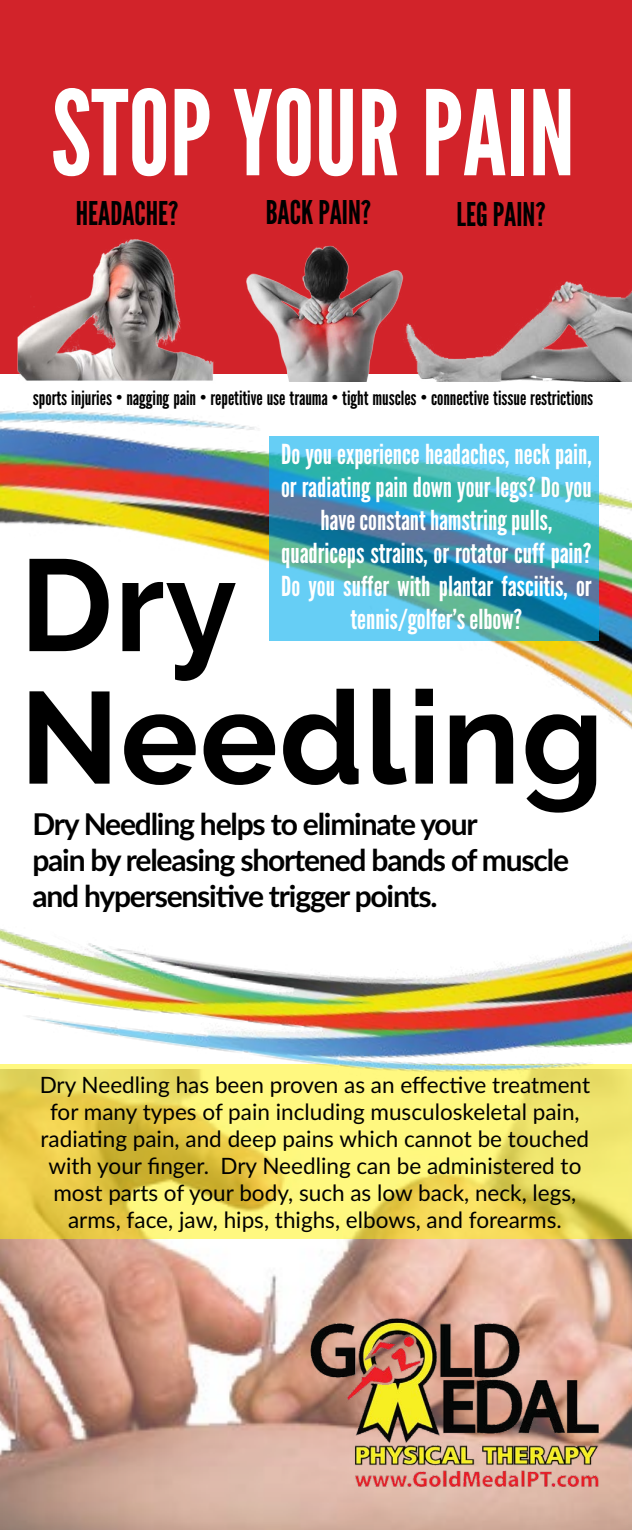
<style>
.page{position:relative;width:632px;height:1530px;background:#fff}
.page>*{position:absolute;margin:0;border:0;box-sizing:border-box;transform-origin:0 0}
.t1{font:700 130px/132.5px "Raleway";letter-spacing:.01em;color:#000}
.t2{font:117.5px "League Gothic";color:#fff}
.t3{font:32.75px "League Gothic";color:#000}
.t4{font:700 30px/36px "Lato";letter-spacing:-.04em;color:#000}
.t5{font:27.5px/33px "League Gothic";color:#fff;text-align:center}
.t6{font:22.5px/27px "Lato";color:#000;text-align:center}
.t7{font:19.5px "League Gothic";color:#000}
</style>
<div class="page">
<img style="left:0;top:1239px;width:631px;height:291px">
<svg style="left:0;top:1099px;width:631px;height:140px"></svg>
<div style="left:0;top:0;width:631px;height:374px;background:#d2232a"></div>
<img style="left:228px;top:1293px;width:403px;height:237px">
<img style="left:304px;top:245px;width:45px;height:25px">
<img style="left:95px;top:239px;width:78px;height:31px">
<img style="left:0;top:270px;width:631px;height:458px">
<img style="left:0;top:929px;width:631px;height:170px">
<svg style="left:269px;top:436px;width:329px;height:204px"></svg>
<div style="left:591px;top:851px;width:40px;height:81px;background:#fff"></div>
<p class="t2" style="left:51px;top:63px;width:525px">STOP YOUR PAIN</p>
<p class="t3" style="left:76px;top:193px;width:104px">HEADACHE?</p>
<p class="t3" style="left:265px;top:193px;width:107px">BACK PAIN?</p>
<p class="t3" style="left:456px;top:195px;width:91px">LEG PAIN?</p>
<p class="t7" style="left:33px;top:386px;width:561px">sports injuries • nagging pain • repetitive use trauma • tight muscles • connective tissue restrictions</p>
<p class="t5" style="left:281px;top:438px;width:311px">Do you experience headaches, neck pain, or radiating pain down your legs? Do you have constant hamstring pulls, quadriceps strains, or rotator cuff pain?<br>Do you suffer with plantar fasciitis, or tennis/golfer’s elbow?</p>
<p class="t1" style="left:20px;top:540px;width:585px">Dry<br>Needling</p>
<p class="t4" style="left:32px;top:804px;width:537px">Dry Needling helps to eliminate your<br>pain by releasing shortened bands of muscle and hypersensitive trigger points.</p>
<p class="t6" style="left:40px;top:1070px;width:551px">Dry Needling has been proven as an effective treatment for many types of pain including musculoskeletal pain, radiating pain, and deep pains which cannot be touched with your finger. Dry Needling can be administered to most parts of your body, such as low back, neck, legs, arms, face, jaw, hips, thighs, elbows, and forearms.</p>
</div>
